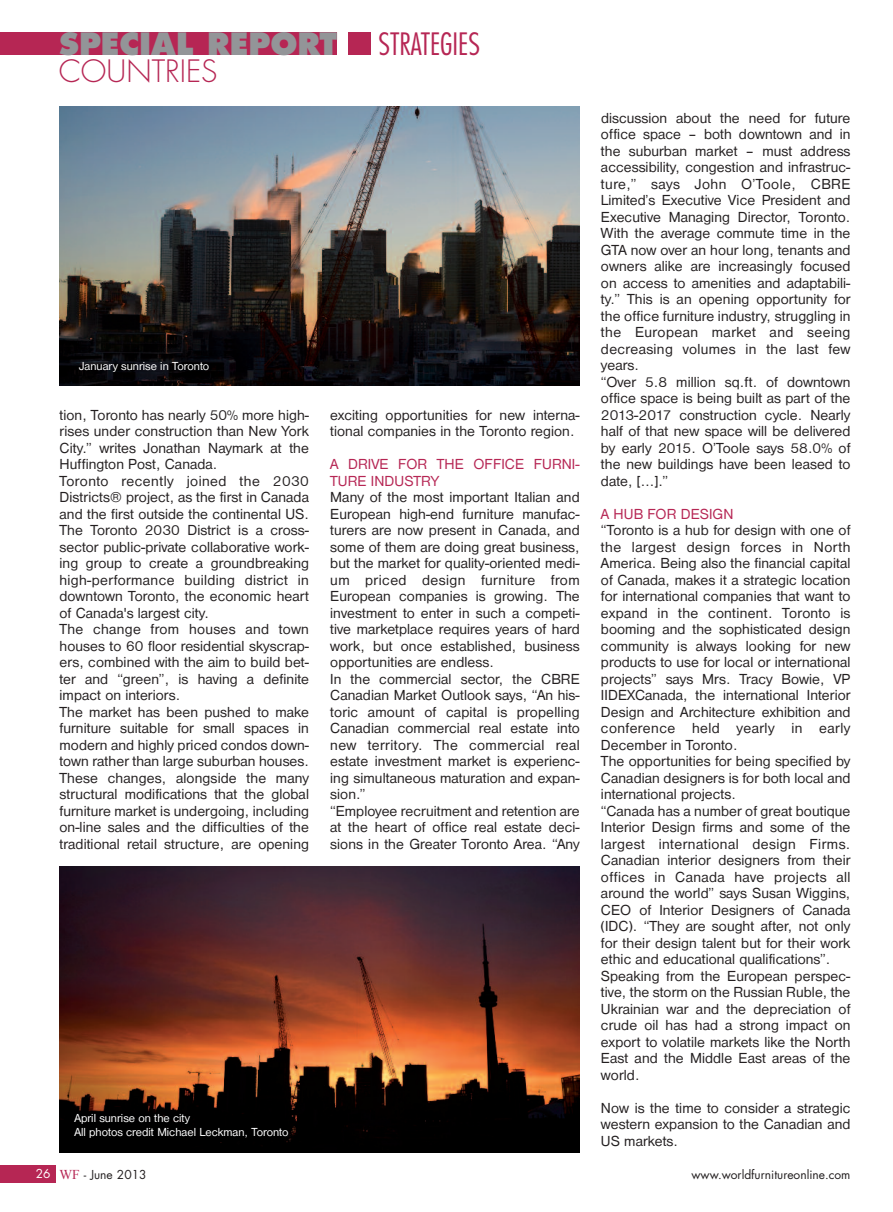
<style>
.page{position:relative;width:893px;height:1212px;background:#fff}
.page>*{position:absolute;margin:0;border:0;box-sizing:border-box;transform-origin:0 0}
.t1{font:800 30px "Futura";color:#939598}
.t2{font:300 condensed 30px "Futura";color:#b62654}
.t3{font:300 30px "Futura";color:#b62654}
.t4{font:15px/16.5px "Nimbus San D";letter-spacing:.005em;color:#231f20}
.t5{font:15px/16.5px "Nimbus San D";letter-spacing:.005em;color:#b62654}
.t6{font:12px/14.4px "Nimbus San D";color:#fff}
.t7{font:12px "Futura";color:#231f20}
.s1{color:#fff}
.s2{font-family:"Times New Roman";font-size:13.5px;color:#b62654}
</style>
<div class="page">
<div style="left:0;top:1165px;width:56px;height:18px;background:#b62654"></div>
<div style="left:348px;top:33px;width:23px;height:22px;background:#b62654"></div>
<div style="left:0;top:32px;width:337px;height:23px;background:#b62654"></div>
<img style="left:60px;top:106px;width:520px;height:280px">
<img style="left:60px;top:866px;width:520px;height:286px">
<h1 class="t1" style="left:59px;top:31px;width:280px">SPECIAL REPORT</h1>
<h1 class="t2" style="left:378px;top:31px;width:103px">STRATEGIES</h1>
<h1 class="t3" style="left:59px;top:57px;width:160px">COUNTRIES</h1>
<p class="t6" style="left:79px;top:359px;width:132px">January sunrise in Toronto</p>
<p class="t4" style="left:60px;top:407px;width:251px">tion, Toronto has nearly 50% more high&shy;rises under construction than New York City.” writes Jonathan Naymark at the Huffington Post, Canada.<br>Toronto recently joined the 2030<br>Districts® project, as the first in Canada and the first outside the continental US.<br>The Toronto 2030 District is a cross&shy;sector public-private collaborative work&shy;ing group to create a groundbreaking high-performance building district in downtown Toronto, the economic heart of Canada's largest city.<br>The change from houses and town houses to 60 floor residential skyscrap&shy;ers, combined with the aim to build bet&shy;ter and “green”, is having a definite impact on interiors.<br>The market has been pushed to make furniture suitable for small spaces in modern and highly priced condos down&shy;town rather than large suburban houses.<br>These changes, alongside the many structural modifications that the global furniture market is undergoing, including on-line sales and the difficulties of the traditional retail structure, are opening</p>
<p class="t4" style="left:330px;top:407px;width:251px">exciting opportunities for new interna&shy;tional companies in the Toronto region.</p>
<p class="t5" style="left:330px;top:456px;width:251px">A DRIVE FOR THE OFFICE FURNI-<br>TURE INDUSTRY</p>
<p class="t4" style="left:330px;top:489px;width:251px">Many of the most important Italian and European high-end furniture manufac&shy;turers are now present in Canada, and some of them are doing great business, but the market for quality-oriented medi&shy;um priced design furniture from European companies is growing. The investment to enter in such a competi&shy;tive marketplace requires years of hard work, but once established, business opportunities are endless.<br>In the commercial sector, the CBRE Canadian Market Outlook says, “An his&shy;toric amount of capital is propelling Canadian commercial real estate into new territory. The commercial real estate investment market is experienc&shy;ing simultaneous maturation and expan&shy;sion.”<br>“Employee recruitment and retention are at the heart of office real estate deci&shy;sions in the Greater Toronto Area. “Any</p>
<p class="t6" style="left:74px;top:1110px;width:216px">April sunrise on the city<br>All photos credit Michael Leckman, Toronto</p>
<p class="t4" style="left:601px;top:110px;width:251px">discussion about the need for future office space – both downtown and in the suburban market – must address accessibility, congestion and infrastruc&shy;ture,” says John O’Toole, CBRE Limited’s Executive Vice President and Executive Managing Director, Toronto.<br>With the average commute time in the GTA now over an hour long, tenants and owners alike are increasingly focused on access to amenities and adaptabili&shy;ty.” This is an opening opportunity for the office furniture industry, struggling in the European market and seeing decreasing volumes in the last few years.<br>“Over 5.8 million sq.ft. of downtown office space is being built as part of the 2013-2017 construction cycle. Nearly half of that new space will be delivered by early 2015. O’Toole says 58.0% of the new buildings have been leased to date, […].”</p>
<p class="t5" style="left:601px;top:506px;width:134px">A HUB FOR DESIGN</p>
<p class="t4" style="left:601px;top:522px;width:251px">“Toronto is a hub for design with one of the largest design forces in North America. Being also the financial capital of Canada, makes it a strategic location for international companies that want to expand in the continent. Toronto is booming and the sophisticated design community is always looking for new products to use for local or international projects” says Mrs. Tracy Bowie, VP IIDEXCanada, the international Interior Design and Architecture exhibition and conference held yearly in early December in Toronto.<br>The opportunities for being specified by Canadian designers is for both local and international projects.<br>“Canada has a number of great boutique Interior Design firms and some of the largest international design Firms.<br>Canadian interior designers from their offices in Canada have projects all around the world” says Susan Wiggins, CEO of Interior Designers of Canada (IDC). “They are sought after, not only for their design talent but for their work ethic and educational qualifications”.<br>Speaking from the European perspec&shy;tive, the storm on the Russian Ruble, the Ukrainian war and the depreciation of crude oil has had a strong impact on export to volatile markets like the North East and the Middle East areas of the world.</p>
<p class="t4" style="left:601px;top:1100px;width:251px;text-align:justify">Now is the time to consider a strategic western expansion to the Canadian and US markets.</p>
<p class="t7" style="left:36px;top:1168px;width:112px"><span class="s1">26</span> <span class="s2">WF</span> - June 2013</p>
<p class="t7" style="left:691px;top:1168px;width:161px">www.worldfurnitureonline.com</p>
</div>
